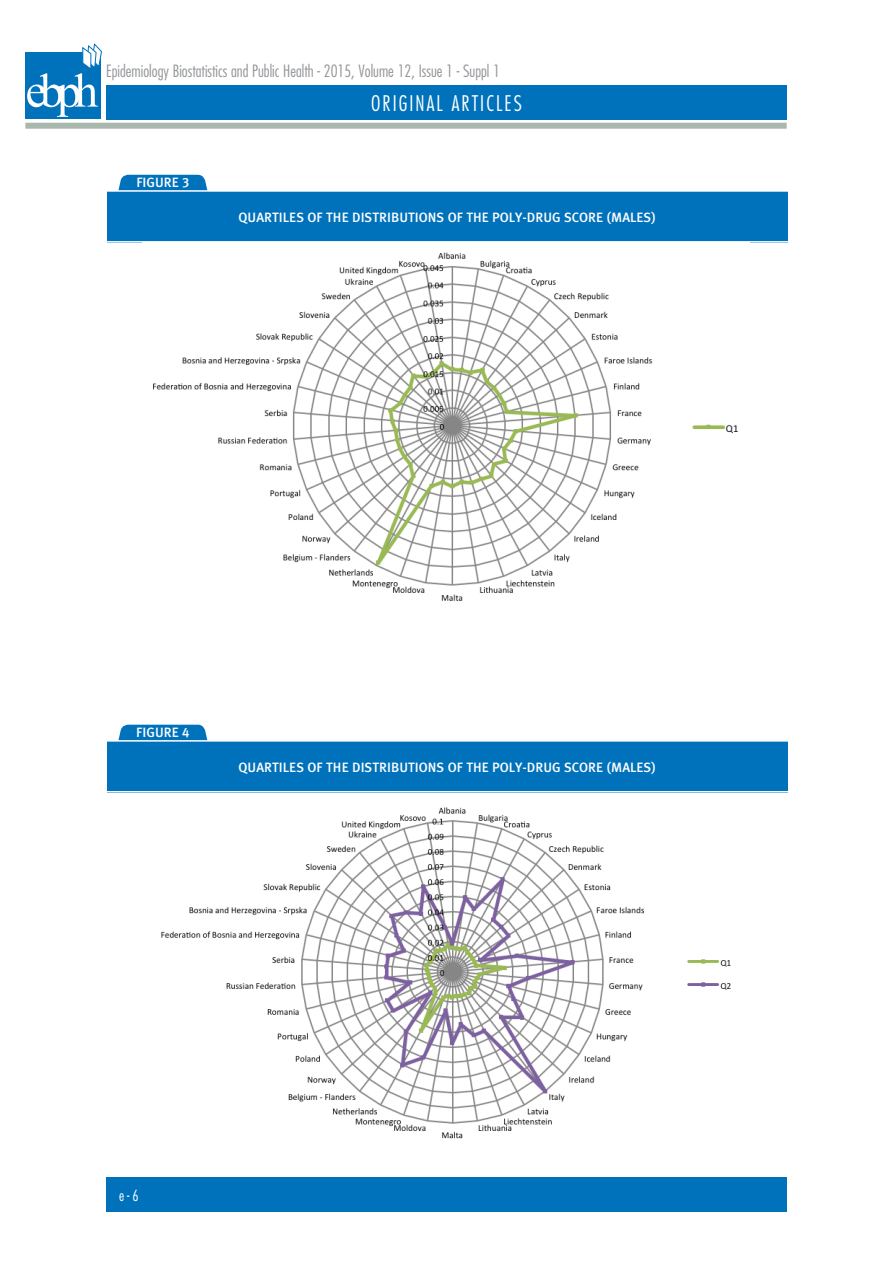
<style>
.page{position:relative;width:893px;height:1263px;background:#fff}
.page>*{position:absolute;margin:0;border:0;box-sizing:border-box;transform-origin:0 0}
.t1{font:300 condensed 21px "Futura Std";letter-spacing:.1em;color:#fff}
.t2{font:300 condensed 16.5px "Futura Std";color:#939598}
.t3{font:300 condensed 15px "Futura Std";color:#fff}
.Titoli_tabelle_grafi{font:13.5px "Meta Plus Medium Caps";color:#fff}
</style>
<div class="page">
<div style="left:106px;top:85px;width:681px;height:34px;background:#0072bc"></div>
<div style="left:106px;top:1178px;width:681px;height:34px;background:#0072bc"></div>
<div style="left:25px;top:123px;width:762px;height:6px;background:#a9b7ae"></div>
<div style="left:25px;top:52px;width:76px;height:67px;background:#0072bc"></div>
<svg style="left:27px;top:43px;width:75px;height:74px"></svg>
<svg style="left:118px;top:725px;width:90px;height:15px"></svg>
<div style="left:107px;top:741px;width:680px;height:51px;background:#0072bc"></div>
<hr style="left:106px;top:740px;width:688px;height:2px;background:#fff">
<hr style="left:106px;top:791px;width:688px;height:1px;background:#fff">
<img style="left:161px;top:807px;width:570px;height:332px">
<svg style="left:118px;top:175px;width:90px;height:15px"></svg>
<div style="left:107px;top:191px;width:680px;height:51px;background:#0072bc"></div>
<hr style="left:106px;top:190px;width:688px;height:2px;background:#fff">
<hr style="left:106px;top:241px;width:688px;height:2px;background:#fff">
<img style="left:153px;top:252px;width:585px;height:349px">
<p class="t2" style="left:106px;top:62px;width:395px">Epidemiology Biostatistics and Public Health - 2015, Volume 12, Issue 1 - Suppl 1</p>
<p class="Titoli_tabelle_grafi" style="left:136px;top:175px;width:55px">FIGURE 3</p>
<h1 class="t1" style="left:371px;top:91px;width:152px">ORIGINAL ARTICLES</h1>
<p class="Titoli_tabelle_grafi" style="left:239px;top:209px;width:419px">QUARTILES OF THE DISTRIBUTIONS OF THE POLY-DRUG SCORE (MALES)</p>
<p class="Titoli_tabelle_grafi" style="left:136px;top:725px;width:55px">FIGURE 4</p>
<p class="Titoli_tabelle_grafi" style="left:239px;top:759px;width:419px">QUARTILES OF THE DISTRIBUTIONS OF THE POLY-DRUG SCORE (MALES)</p>
<p class="t3" style="left:119px;top:1187px;width:21px">e-6</p>
</div>
